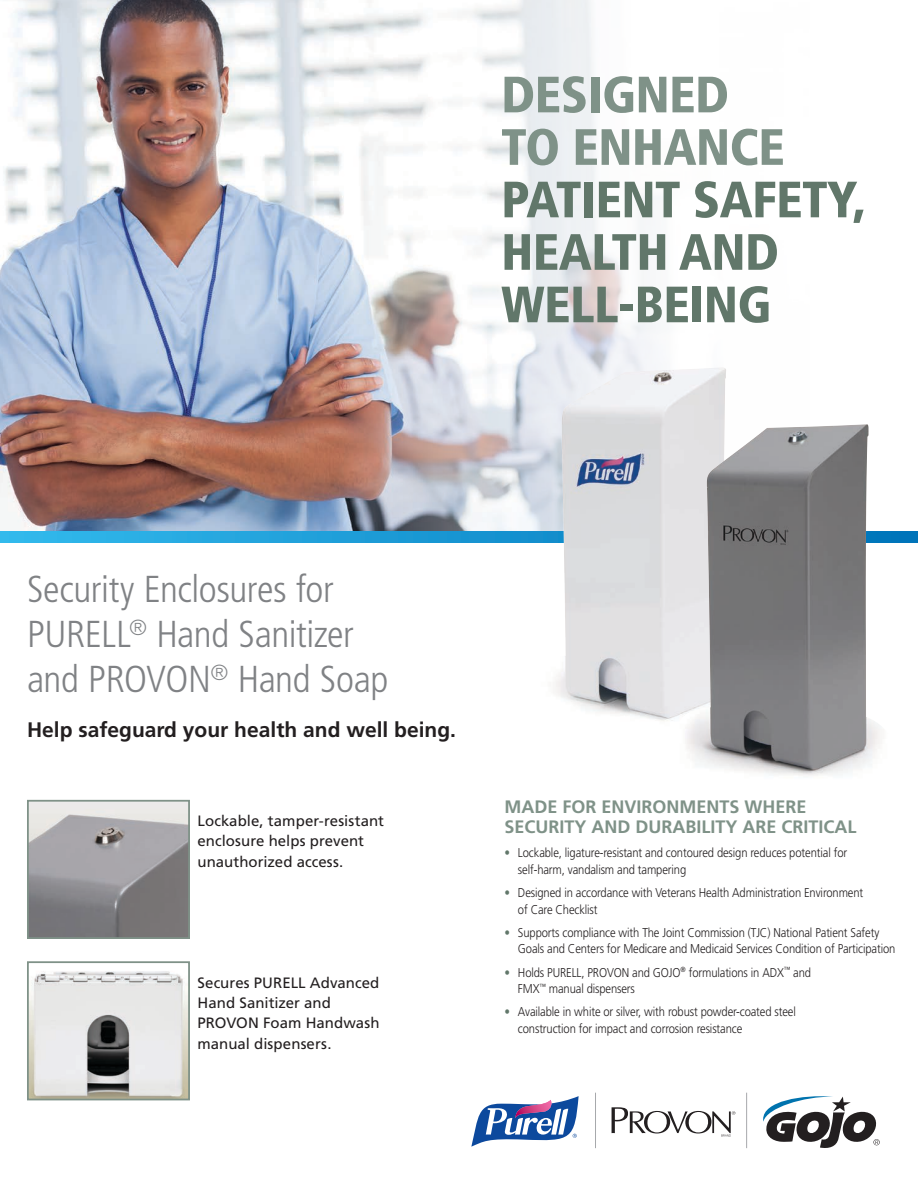
<style>
.page{position:relative;width:918px;height:1188px;background:#fff}
.page>*{position:absolute;margin:0;border:0;box-sizing:border-box;transform-origin:0 0}
.t1{font:900 condensed 51px/52.5px "Frutiger LT Std";letter-spacing:-.01em;color:#61776a}
.t2{font:900 condensed 51px/52.5px "Frutiger LT Std";letter-spacing:-.01em;color:#7f9288}
.t3{font:300 condensed 37.5px/45px "Frutiger LT Std";letter-spacing:-.01em;color:#808285}
.t4{font:700 21px "Frutiger LT Std";color:#231f20}
.t5{font:700 18px/19.5px "Frutiger LT Std";color:#7f9288}
.t6{font:15px/20.2px "Frutiger LT Std";letter-spacing:.005em;color:#231f20}
.t7{font:300 12.75px/16.5px "Frutiger LT Std";letter-spacing:-.01em;color:#231f20;scale:.88 1}
.s1{color:#61776a}
</style>
<div class="page">
<img style="left:0;top:0;width:656px;height:532px">
<img style="left:30px;top:803px;width:157px;height:133px">
<div style="left:27px;top:800px;width:163px;height:139px;border:2px solid #7f9288"></div>
<img style="left:30px;top:971px;width:157px;height:126px">
<div style="left:27px;top:961px;width:163px;height:139px;border:2px solid #7f9288"></div>
<hr style="left:595px;top:1093px;width:1px;height:55px;background:#a7a9ac">
<svg style="left:612px;top:1107px;width:123px;height:30px"></svg>
<hr style="left:746px;top:1093px;width:1px;height:55px;background:#a7a9ac">
<svg style="left:763px;top:1096px;width:117px;height:52px"></svg>
<svg style="left:471px;top:1096px;width:108px;height:51px"></svg>
<svg style="left:0;top:532px;width:918px;height:10px;background:#21a2db"></svg>
<img style="left:532px;top:368px;width:194px;height:353px">
<img style="left:676px;top:424px;width:216px;height:352px">
<h1 class="t2" style="left:501px;top:68px;width:285px">DESIGNED<br>TO ENHANCE</h1>
<h1 class="t1" style="left:501px;top:173px;width:367px">PATIENT SAFETY,<br>HEALTH AND<br>WELL-BEING</h1>
<h2 class="t3" style="left:27px;top:568px;width:363px">Security Enclosures for<br>PURELL<sup>®</sup> Hand Sanitizer and PROVON<sup>®</sup> Hand Soap</h2>
<h3 class="t4" style="left:27px;top:718px;width:431px">Help safeguard your health and well being.</h3>
<p class="t6" style="left:198px;top:811px;width:188px">Lockable, tamper-resistant enclosure helps prevent unauthorized access.</p>
<p class="t6" style="left:198px;top:972px;width:184px">Secures PURELL Advanced<br>Hand Sanitizer and<br>PROVON Foam Handwash manual dispensers.</p>
<h3 class="t5" style="left:504px;top:797px;width:354px">MADE FOR ENVIRONMENTS WHERE<br>SECURITY AND DURABILITY ARE CRITICAL</h3>
<p class="t7" style="left:518px;top:845px;width:376px;text-indent:-13px"><span class="s1">•</span> Lockable, ligature-resistant and contoured design reduces potential for self-harm, vandalism and tampering</p>
<p class="t7" style="left:518px;top:885px;width:394px;text-indent:-13px"><span class="s1">•</span> Designed in accordance with Veterans Health Administration Environment of Care Checklist</p>
<p class="t7" style="left:518px;top:924px;width:431px;text-indent:-13px"><span class="s1">•</span> Supports compliance with The Joint Commission (TJC) National Patient Safety<br>Goals and Centers for Medicare and Medicaid Services Condition of Participation</p>
<p class="t7" style="left:518px;top:964px;width:335px;text-indent:-13px"><span class="s1">•</span> Holds PURELL, PROVON and GOJO<sup>®</sup> formulations in ADX<sup>™</sup> and<br>FMX<sup>™</sup> manual dispensers</p>
<p class="t7" style="left:518px;top:1004px;width:317px;text-indent:-14px"><span class="s1">•</span> Available in white or silver, with robust powder-coated steel construction for impact and corrosion resistance</p>
</div>
